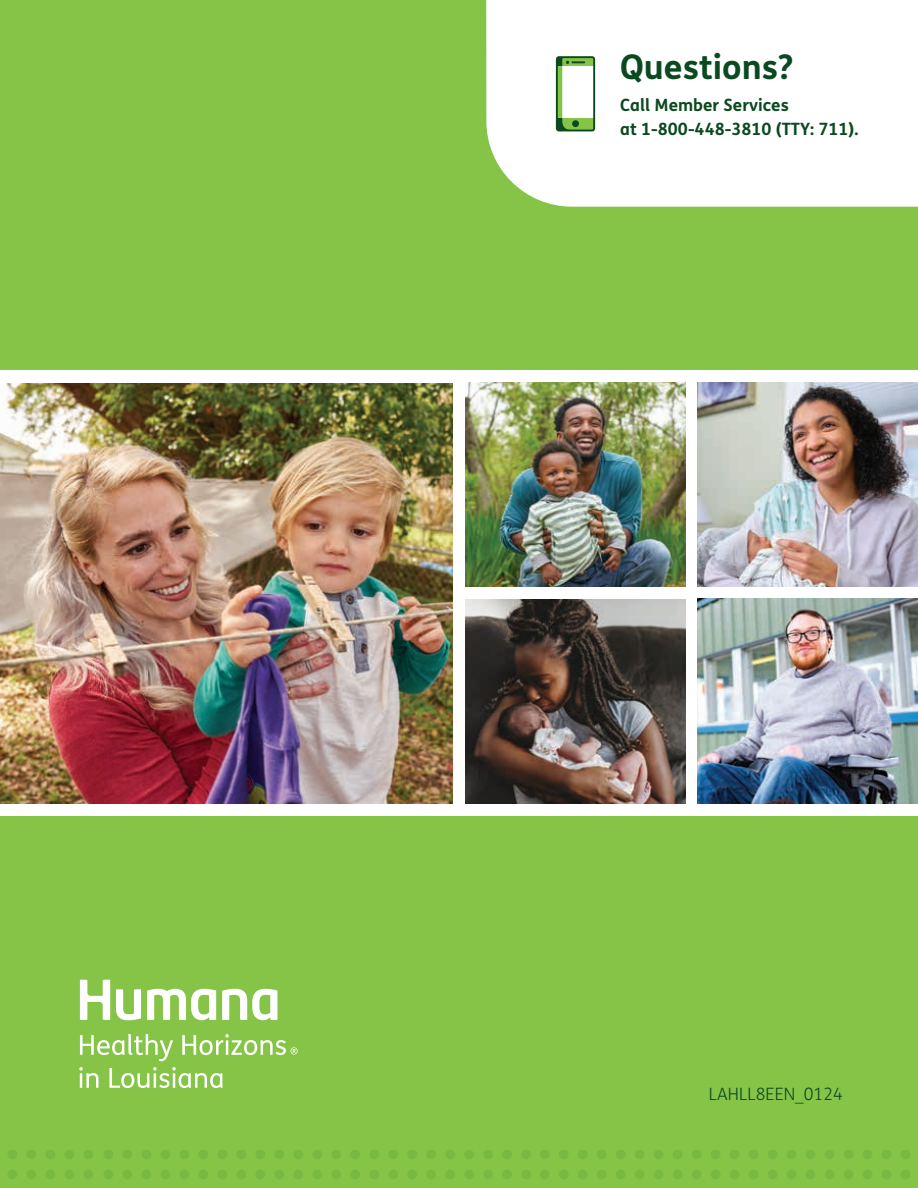
<style>
.page{position:relative;width:918px;height:1188px;background:#85c447}
.page>*{position:absolute;margin:0;border:0;box-sizing:border-box;transform-origin:0 0}
.t1{font:700 34.05px "FS Humana";color:#0b4920}
.t2{font:700 16.95px/24.2px "FS Humana";color:#0b4920}
.t3{font:300 16.95px "FS Humana";color:#0b4920}
</style>
<div class="page">
<div style="left:0;top:371px;width:918px;height:445px;background:#fff"></div>
<img style="left:698px;top:599px;width:220px;height:204px">
<img style="left:466px;top:382px;width:220px;height:204px">
<img style="left:466px;top:599px;width:220px;height:204px">
<img style="left:0;top:384px;width:452px;height:419px">
<img style="left:698px;top:382px;width:220px;height:204px">
<svg style="left:80px;top:1034px;width:93px;height:27px"></svg>
<svg style="left:79px;top:1067px;width:19px;height:21px"></svg>
<svg style="left:109px;top:1067px;width:114px;height:21px"></svg>
<svg style="left:80px;top:980px;width:197px;height:40px"></svg>
<svg style="left:182px;top:1034px;width:116px;height:21px"></svg>
<svg style="left:540px;top:1150px;width:370px;height:29px"></svg>
<svg style="left:104px;top:1150px;width:427px;height:29px"></svg>
<svg style="left:8px;top:1150px;width:85px;height:29px"></svg>
<div style="left:486px;top:0;width:432px;height:207px;background:#fff"></div>
<div style="left:554px;top:54px;width:44px;height:80px;background:linear-gradient(to right,#fff,#fff);border-radius:6px"></div>
<svg style="left:556px;top:56px;width:39px;height:75px"></svg>
<div style="left:572px;top:120px;width:7px;height:7px;background:#0b4920;border-radius:50%"></div>
<h1 class="t1" style="left:620px;top:41px;width:175px">Questions?</h1>
<p class="t2" style="left:620px;top:92px;width:240px">Call Member Services<br>at 1-800-448-3810 (TTY: 711).</p>
<p class="t3" style="left:709px;top:1082px;width:136px">LAHLL8EEN_0124</p>
</div>
